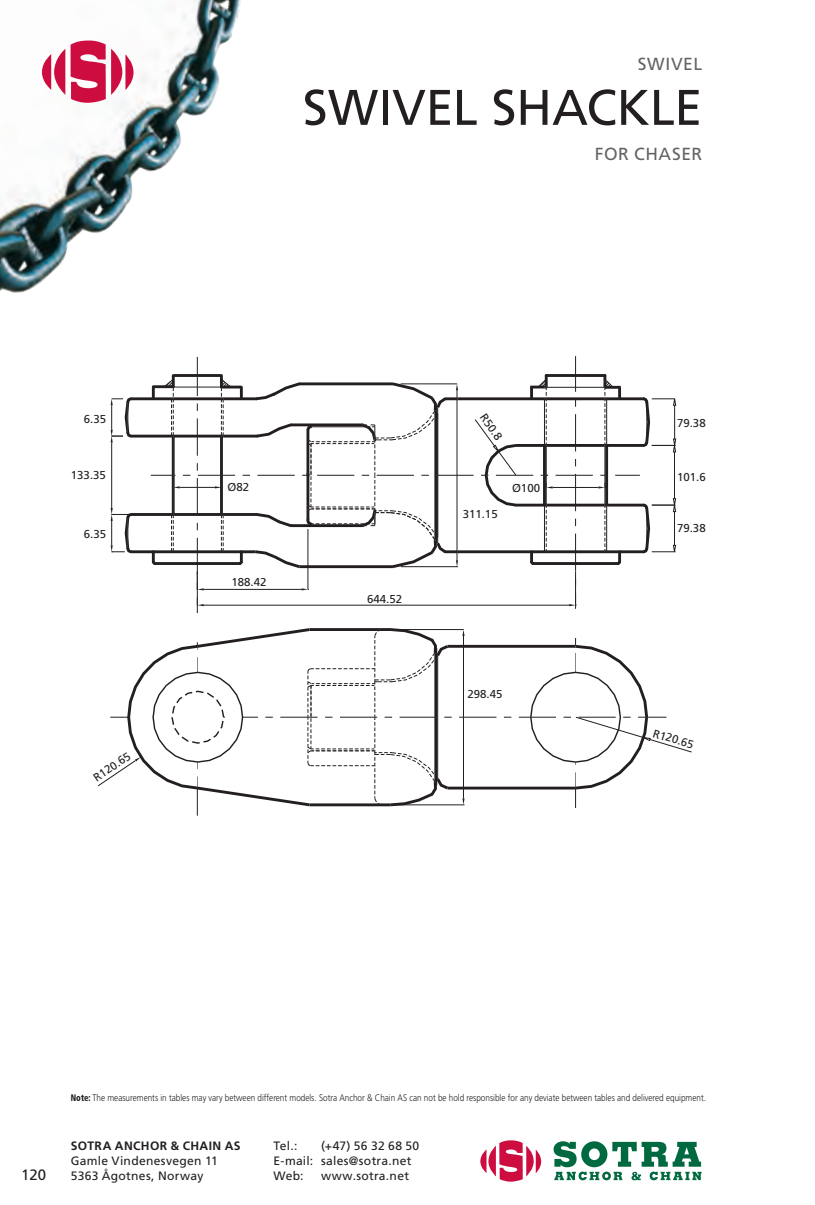
<style>
.page{position:relative;width:815px;height:1205px;background:#fff}
.page>*{position:absolute;margin:0;border:0;box-sizing:border-box;transform-origin:0 0}
.t1{font:50px "Frutiger";letter-spacing:-.005em;color:#231f20}
.t2{font:17.5px "Frutiger";letter-spacing:.035em;color:#636366}
.t3{font:15px "Frutiger";color:#231f20}
.t4{font:12px/15px "Frutiger";letter-spacing:.025em;color:#231f20}
.t5{font:700 12px "Frutiger";letter-spacing:.035em;color:#231f20}
.t6{font:11.5px "Frutiger";color:#231f20}
.t7{font:300 9.5px "Frutiger";color:#231f20;scale:.86 1}
.s1{font-weight:900;font-stretch:condensed}
</style>
<div class="page">
<hr style="left:173px;top:374px;width:48px;height:3px;background:#231f20">
<hr style="left:575px;top:772px;width:1px;height:36px;background:#231f20">
<hr style="left:575px;top:533px;width:1px;height:38px;background:#231f20">
<hr style="left:575px;top:474px;width:1px;height:37px;background:#231f20">
<hr style="left:575px;top:414px;width:1px;height:37px;background:#231f20">
<hr style="left:575px;top:356px;width:1px;height:36px;background:#231f20">
<hr style="left:448px;top:786px;width:128px;height:3px;background:#231f20">
<hr style="left:533px;top:562px;width:43px;height:3px;background:#231f20">
<hr style="left:448px;top:645px;width:128px;height:3px;background:#231f20">
<hr style="left:576px;top:562px;width:42px;height:3px;background:#231f20">
<hr style="left:445px;top:550px;width:199px;height:3px;background:#231f20">
<hr style="left:516px;top:504px;width:128px;height:2px;background:#231f20">
<hr style="left:516px;top:444px;width:128px;height:3px;background:#231f20">
<hr style="left:445px;top:397px;width:199px;height:3px;background:#231f20">
<svg style="left:527px;top:553px;width:10px;height:12px"></svg>
<hr style="left:604px;top:445px;width:1px;height:60px;background:#231f20">
<hr style="left:546px;top:445px;width:1px;height:60px;background:#231f20">
<hr style="left:606px;top:399px;width:1px;height:153px;background:#231f20">
<hr style="left:544px;top:399px;width:1px;height:153px;background:#231f20">
<hr style="left:543px;top:445px;width:3px;height:60px;background:#231f20">
<hr style="left:172px;top:436px;width:3px;height:77px;background:#231f20">
<hr style="left:605px;top:445px;width:3px;height:60px;background:#231f20">
<svg style="left:604px;top:505px;width:1px;height:47px"></svg>
<svg style="left:546px;top:505px;width:1px;height:47px"></svg>
<svg style="left:614px;top:553px;width:10px;height:12px"></svg>
<hr style="left:546px;top:374px;width:59px;height:3px;background:#231f20">
<hr style="left:111px;top:442px;width:1px;height:66px;background:#231f20">
<hr style="left:180px;top:487px;width:35px;height:1px;background:#231f20">
<svg style="left:174px;top:483px;width:6px;height:5px"></svg>
<hr style="left:674px;top:452px;width:1px;height:47px;background:#231f20">
<hr style="left:553px;top:487px;width:45px;height:1px;background:#231f20">
<svg style="left:546px;top:483px;width:7px;height:5px"></svg>
<svg style="left:598px;top:483px;width:8px;height:5px"></svg>
<hr style="left:197px;top:571px;width:1px;height:34px;background:#231f20">
<hr style="left:575px;top:571px;width:1px;height:34px;background:#231f20">
<hr style="left:204px;top:605px;width:365px;height:1px;background:#231f20">
<svg style="left:569px;top:593px;width:8px;height:16px"></svg>
<hr style="left:401px;top:383px;width:56px;height:1px;background:#231f20">
<hr style="left:401px;top:566px;width:56px;height:1px;background:#231f20">
<hr style="left:457px;top:390px;width:1px;height:170px;background:#231f20">
<svg style="left:456px;top:384px;width:2px;height:6px"></svg>
<svg style="left:456px;top:560px;width:2px;height:7px"></svg>
<hr style="left:389px;top:629px;width:75px;height:1px;background:#231f20">
<hr style="left:389px;top:804px;width:75px;height:1px;background:#231f20">
<hr style="left:463px;top:636px;width:1px;height:162px;background:#231f20">
<svg style="left:462px;top:629px;width:3px;height:7px"></svg>
<svg style="left:462px;top:798px;width:3px;height:7px"></svg>
<hr style="left:307px;top:529px;width:1px;height:60px;background:#231f20">
<hr style="left:204px;top:589px;width:97px;height:1px;background:#231f20">
<svg style="left:301px;top:588px;width:8px;height:2px"></svg>
<svg style="left:530px;top:375px;width:18px;height:70px"></svg>
<svg style="left:603px;top:375px;width:18px;height:70px"></svg>
<svg style="left:640px;top:397px;width:37px;height:56px"></svg>
<svg style="left:640px;top:498px;width:36px;height:56px"></svg>
<svg style="left:529px;top:638px;width:163px;height:153px"></svg>
<hr style="left:519px;top:717px;width:37px;height:1px;background:#231f20">
<hr style="left:459px;top:717px;width:37px;height:1px;background:#231f20">
<svg style="left:151px;top:475px;width:24px;height:1px"></svg>
<hr style="left:198px;top:475px;width:37px;height:1px;background:#231f20">
<hr style="left:436px;top:475px;width:38px;height:1px;background:#231f20">
<svg style="left:474px;top:419px;width:45px;height:88px"></svg>
<hr style="left:496px;top:475px;width:37px;height:1px;background:#231f20">
<hr style="left:556px;top:475px;width:37px;height:1px;background:#231f20">
<svg style="left:615px;top:475px;width:25px;height:1px"></svg>
<hr style="left:197px;top:357px;width:1px;height:39px;background:#231f20">
<hr style="left:197px;top:418px;width:1px;height:38px;background:#231f20">
<hr style="left:197px;top:478px;width:1px;height:37px;background:#231f20">
<hr style="left:197px;top:538px;width:1px;height:37px;background:#231f20">
<svg style="left:197px;top:571px;width:7px;height:19px"></svg>
<svg style="left:197px;top:597px;width:7px;height:16px"></svg>
<hr style="left:197px;top:776px;width:1px;height:39px;background:#231f20">
<hr style="left:131px;top:550px;width:125px;height:3px;background:#231f20">
<hr style="left:131px;top:513px;width:127px;height:3px;background:#231f20">
<hr style="left:131px;top:397px;width:126px;height:3px;background:#231f20">
<hr style="left:131px;top:435px;width:127px;height:2px;background:#231f20">
<svg style="left:111px;top:508px;width:24px;height:46px"></svg>
<svg style="left:111px;top:397px;width:23px;height:45px"></svg>
<hr style="left:197px;top:562px;width:43px;height:3px;background:#231f20">
<hr style="left:155px;top:562px;width:42px;height:3px;background:#231f20">
<svg style="left:98px;top:628px;width:354px;height:180px"></svg>
<svg style="left:171px;top:514px;width:3px;height:37px"></svg>
<svg style="left:149px;top:553px;width:10px;height:12px"></svg>
<hr style="left:173px;top:475px;width:1px;height:39px;background:#231f20">
<hr style="left:153px;top:387px;width:88px;height:1px;background:#231f20">
<hr style="left:153px;top:385px;width:20px;height:3px;background:#231f20">
<svg style="left:163px;top:375px;width:12px;height:61px"></svg>
<svg style="left:152px;top:387px;width:3px;height:11px"></svg>
<svg style="left:215px;top:375px;width:234px;height:195px"></svg>
<hr style="left:546px;top:387px;width:59px;height:1px;background:#231f20">
<hr style="left:605px;top:386px;width:16px;height:3px;background:#231f20">
<img style="left:0;top:0;width:241px;height:293px">
<svg style="left:42px;top:49px;width:23px;height:46px"></svg>
<svg style="left:71px;top:40px;width:63px;height:63px"></svg>
<svg style="left:480px;top:1140px;width:61px;height:41px"></svg>
<svg style="left:554px;top:1141px;width:148px;height:39px"></svg>
<h2 class="t2" style="left:638px;top:53px;width:66px">SWIVEL</h2>
<h1 class="t1" style="left:303px;top:78px;width:401px">SWIVEL SHACKLE</h1>
<h2 class="t2" style="left:595px;top:144px;width:109px">FOR CHASER</h2>
<p class="t6" style="left:84px;top:412px;width:24px">6.35</p>
<p class="t6" style="left:488px;top:411px;width:31px;rotate:55deg">R50.8</p>
<p class="t6" style="left:677px;top:416px;width:30px">79.38</p>
<p class="t6" style="left:71px;top:468px;width:37px">133.35</p>
<p class="t6" style="left:228px;top:480px;width:23px">Ø82</p>
<p class="t6" style="left:512px;top:481px;width:30px">Ø100</p>
<p class="t6" style="left:677px;top:470px;width:30px">101.6</p>
<p class="t6" style="left:463px;top:507px;width:37px">311.15</p>
<p class="t6" style="left:84px;top:527px;width:24px">6.35</p>
<p class="t6" style="left:677px;top:521px;width:30px">79.38</p>
<p class="t6" style="left:231px;top:575px;width:37px">188.42</p>
<p class="t6" style="left:367px;top:592px;width:37px">644.52</p>
<p class="t6" style="left:467px;top:687px;width:37px">298.45</p>
<p class="t6" style="left:655px;top:726px;width:44px;rotate:17deg">R120.65</p>
<p class="t6" style="left:91px;top:773px;width:44px;rotate:-34deg">R120.65</p>
<h3 class="t3" style="left:21px;top:1166px;width:27px">120</h3>
<p class="t7" style="left:71px;top:1092px;width:740px"><span class="s1">Note:</span> The measurements in tables may vary between different models. Sotra Anchor &amp; Chain AS can not be hold responsible for any deviate between tables and delivered equipment.</p>
<p class="t5" style="left:71px;top:1139px;width:171px">SOTRA ANCHOR &amp; CHAIN AS</p>
<p class="t4" style="left:71px;top:1153px;width:148px">Gamle Vindenesvegen 11<br>5363 Ågotnes, Norway</p>
<p class="t4" style="left:274px;top:1138px;width:147px;text-indent:48px">(+47) 56 32 68 50<br>E-mail: sales@sotra.net<br>Web:</p>
<p class="t4" style="left:274px;top:1138px;width:25px">Tel.:</p>
<p class="t4" style="left:321px;top:1168px;width:90px">www.sotra.net</p>
</div>
